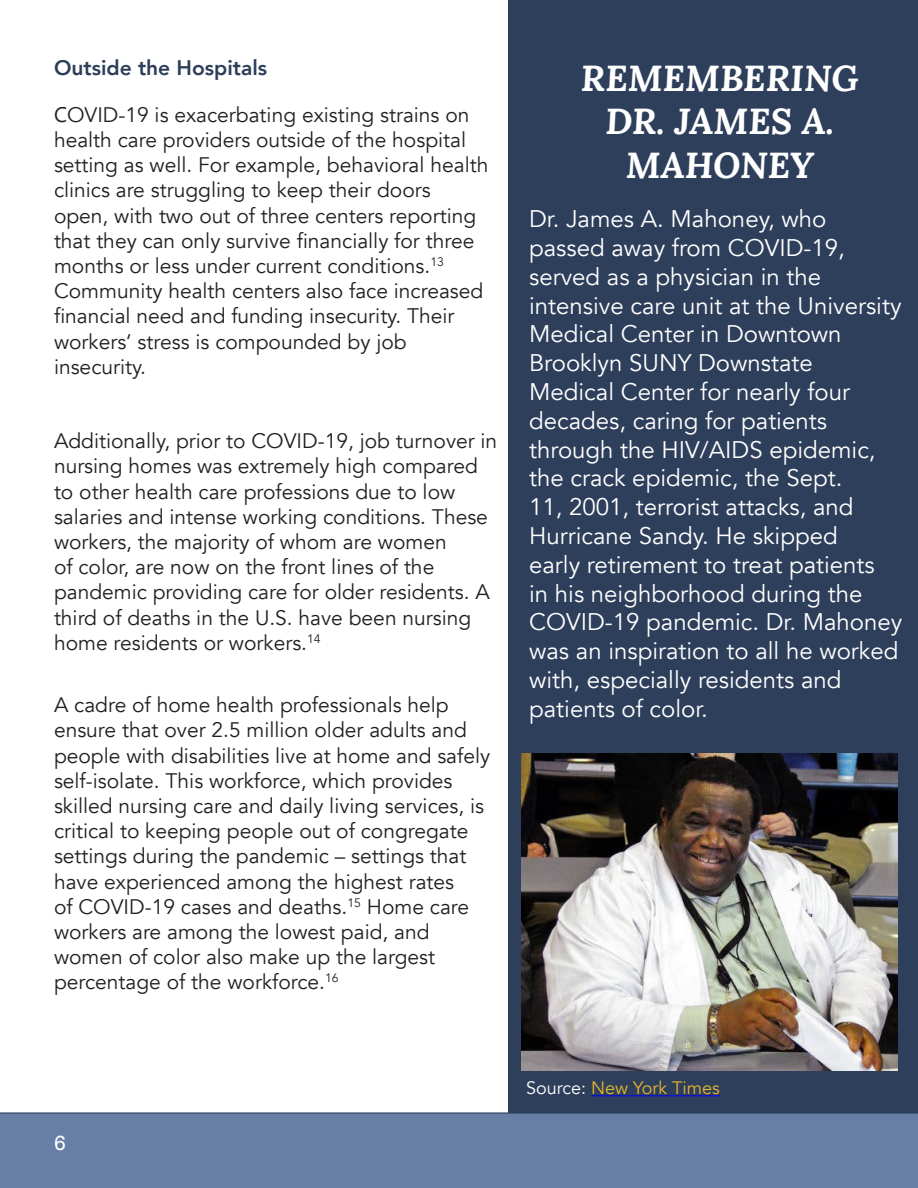
<style>
.page{position:relative;width:918px;height:1188px;background:#fff}
.page>*{position:absolute;margin:0;border:0;box-sizing:border-box;transform-origin:0 0}
.t1{font:italic 700 36px "Lora";color:#fff}
.t2{font:24px/28.8px "Avenir";color:#fff}
.t3{font:21px/25.2px "Avenir";color:#231f20}
.t4{font:800 21px "Avenir";color:#2d3e5a}
.t5{font:21px "Neue Haas Unica W1 G";color:#fff}
.t6{font:18px "Avenir";color:#e5b52e}
.s1{font-family:"Segoe UI"}
.s2{color:#fff}
</style>
<div class="page">
<div style="left:0;top:1112px;width:918px;height:76px;background:#687fa5"></div>
<div style="left:508px;top:0;width:410px;height:1112px;background:#2e3f5b"></div>
<img style="left:522px;top:753px;width:376px;height:317px">
<hr style="left:591px;top:1095px;width:129px;height:1px;background:#00f">
<p class="t4" style="left:54px;top:51px;width:215px">Outside the Hospitals</p>
<p class="t3" style="left:54px;top:102px;width:436px"><span class="s1">C</span>OVID-19 is exacerbating existing strains on health care providers outside of the hospital setting as well. For example, behavioral health clinics are struggling to keep their doors open, with two out of three centers reporting that they can only survive financially for three months or less under current conditions.<sup>13<br></sup>Community health centers also face increased financial need and funding insecurity. Their workers’ stress is compounded by job insecurity.</p>
<p class="t3" style="left:54px;top:429px;width:445px">Additionally, prior to COVID-19, job turnover in nursing homes was extremely high compared to other health care professions due to low salaries and intense working conditions. These workers, the majority of whom are women<br>of color, are now on the front lines of the pandemic providing care for older residents. A third of deaths in the U.S. have been nursing home residents or workers.<sup>14</sup></p>
<p class="t3" style="left:54px;top:693px;width:438px">A cadre of home health professionals help ensure that over 2.5 million older adults and people with disabilities live at home and safely self-isolate. This workforce, which provides skilled nursing care and daily living services, is critical to keeping people out of congregate settings during the pandemic – settings that have experienced among the highest rates<br>of COVID-19 cases and deaths.<sup>15</sup> Home care workers are among the lowest paid, and women of color also make up the largest percentage of the workforce.<sup>16</sup></p>
<p class="t1" style="left:581px;top:54px;width:279px">REMEMBERING</p>
<p class="t1" style="left:605px;top:97px;width:230px">DR. JAMES A.</p>
<p class="t1" style="left:626px;top:140px;width:190px">MAHONEY</p>
<p class="t2" style="left:529px;top:205px;width:375px">Dr. James A. Mahoney, who passed away from COVID-19, served as a physician in the intensive care unit at the University<br>Medical Center in Downtown<br>Brooklyn SUNY Downstate<br>Medical Center for nearly four decades, caring for patients through the HIV/AIDS epidemic, the crack epidemic, the Sept.<br>11, 2001, terrorist attacks, and<br>Hurricane Sandy. He skipped<br>early retirement to treat patients<br>in his neighborhood during the<br>COVID-19 pandemic. Dr. Mahoney was an inspiration to all he worked with, especially residents and patients of color.</p>
<p class="t5" style="left:54px;top:1127px;width:13px">6</p>
<p class="t6" style="left:526px;top:1078px;width:195px"><span class="s2">Source:</span> New York Times</p>
</div>
